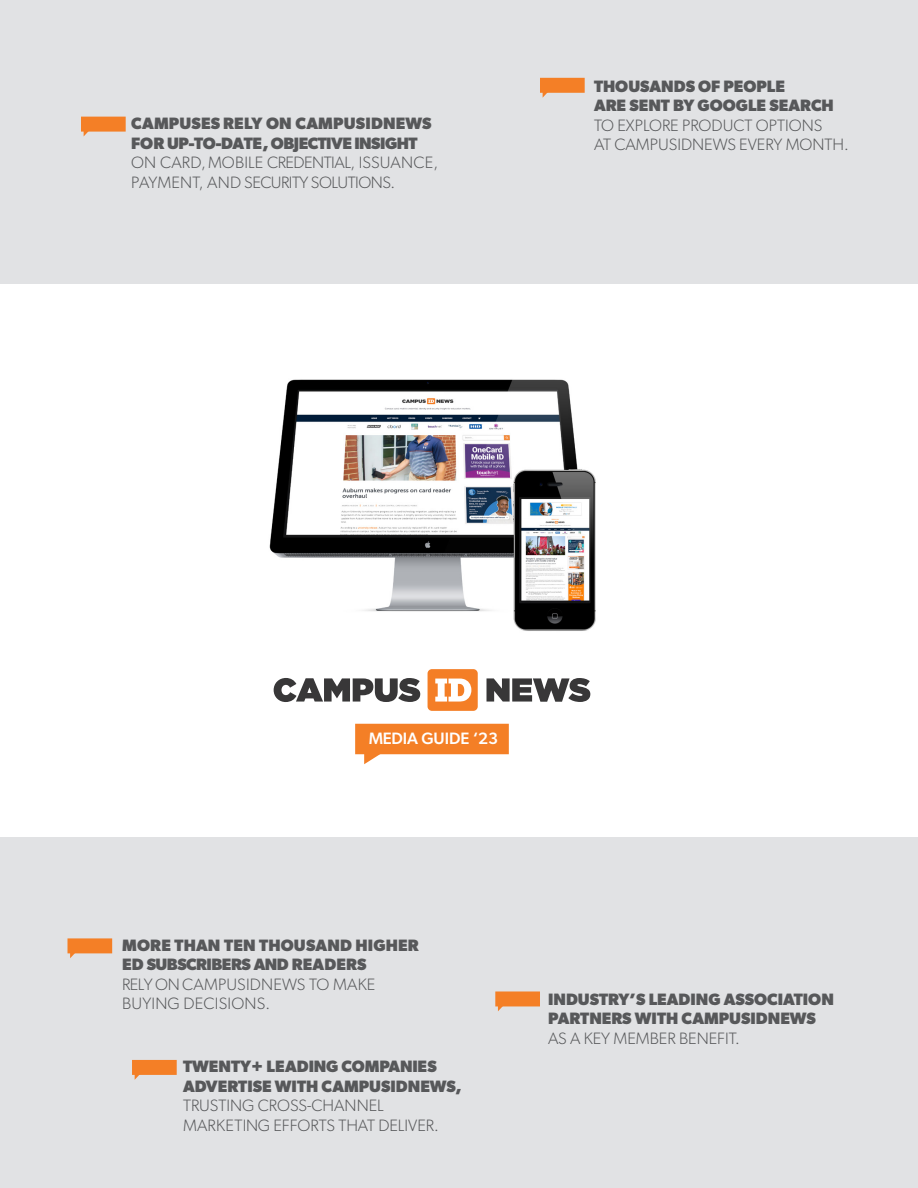
<style>
.page{position:relative;width:918px;height:1188px;background:#fff}
.page>*{position:absolute;margin:0;border:0;box-sizing:border-box;transform-origin:0 0}
.t1{font:700 16.5px/19.5px "Gibson";color:#57585a}
.t2{font:300 16.5px/19.5px "Gibson";color:#57585a}
.t3{font:300 16.5px/19.5px "Gibson";letter-spacing:-.03em;color:#57585a}
.t4{font:700 16.5px "Gibson";letter-spacing:-.03em;color:#57585a}
.t5{font:500 16.5px "Gibson";color:#fff}
</style>
<div class="page">
<div style="left:0;top:837px;width:918px;height:351px;background:#e1e2e4"></div>
<div style="left:0;top:0;width:918px;height:284px;background:#e1e2e4"></div>
<svg style="left:81px;top:117px;width:45px;height:19px"></svg>
<svg style="left:355px;top:724px;width:154px;height:40px"></svg>
<div style="left:428px;top:669px;width:50px;height:42px;background:#f47e26;border-radius:4px"></div>
<svg style="left:274px;top:678px;width:146px;height:24px"></svg>
<svg style="left:435px;top:679px;width:36px;height:23px"></svg>
<svg style="left:487px;top:678px;width:103px;height:24px"></svg>
<img style="left:269px;top:379px;width:327px;height:252px">
<svg style="left:495px;top:991px;width:45px;height:20px"></svg>
<svg style="left:540px;top:78px;width:45px;height:20px"></svg>
<svg style="left:132px;top:1060px;width:45px;height:20px"></svg>
<svg style="left:68px;top:938px;width:44px;height:20px"></svg>
<p class="t1" style="left:131px;top:113px;width:302px">CAMPUSES RELY ON CAMPUSIDNEWS</p>
<p class="t4" style="left:131px;top:133px;width:288px">FOR UP-TO-DATE, OBJECTIVE INSIGHT</p>
<p class="t3" style="left:131px;top:153px;width:308px">ON CARD, MOBILE CREDENTIAL, ISSUANCE,<br>PAYMENT, AND SECURITY SOLUTIONS.</p>
<p class="t1" style="left:594px;top:76px;width:193px">THOUSANDS OF PEOPLE</p>
<p class="t1" style="left:594px;top:95px;width:241px">ARE SENT BY GOOGLE SEARCH</p>
<p class="t2" style="left:594px;top:115px;width:230px">TO EXPLORE PRODUCT OPTIONS</p>
<p class="t2" style="left:594px;top:135px;width:256px">AT CAMPUSIDNEWS EVERY MONTH.</p>
<p class="t5" style="left:369px;top:728px;width:131px">MEDIA GUIDE ‘23</p>
<p class="t1" style="left:122px;top:935px;width:298px">MORE THAN TEN THOUSAND HIGHER<br>ED SUBSCRIBERS AND READERS</p>
<p class="t2" style="left:122px;top:974px;width:255px">RELY ON CAMPUSIDNEWS TO MAKE<br>BUYING DECISIONS.</p>
<p class="t1" style="left:183px;top:1056px;width:255px">TWENTY+ LEADING COMPANIES</p>
<p class="t1" style="left:183px;top:1076px;width:280px">ADVERTISE WITH CAMPUSIDNEWS,</p>
<p class="t2" style="left:183px;top:1096px;width:202px">TRUSTING CROSS-CHANNEL</p>
<p class="t2" style="left:183px;top:1115px;width:257px">MARKETING EFFORTS THAT DELIVER.</p>
<p class="t1" style="left:548px;top:989px;width:287px">INDUSTRY’S LEADING ASSOCIATION</p>
<p class="t1" style="left:548px;top:1008px;width:269px">PARTNERS WITH CAMPUSIDNEWS</p>
<p class="t2" style="left:548px;top:1028px;width:193px">AS A KEY MEMBER BENEFIT.</p>
</div>
